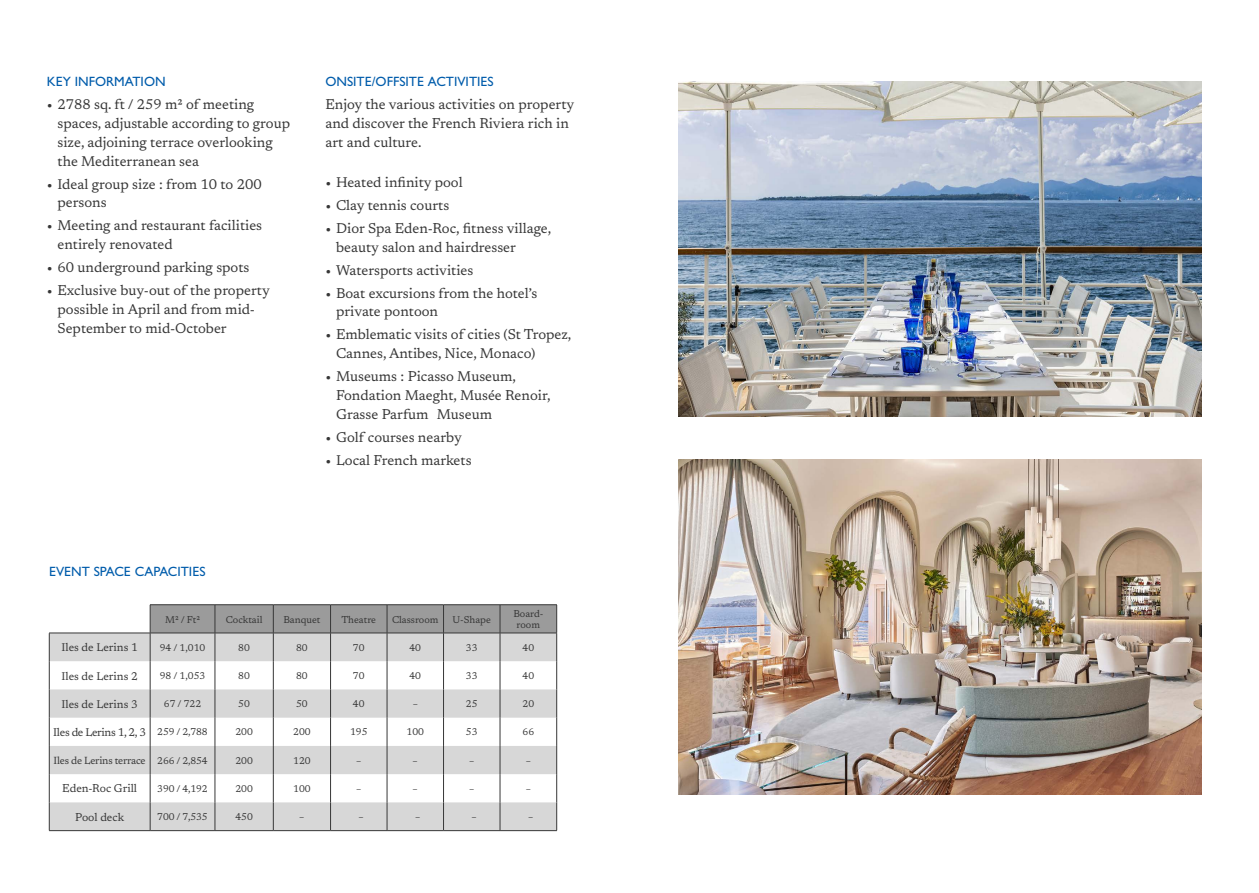
<style>
.page{position:relative;width:1259px;height:893px;background:#fff}
.page>*{position:absolute;margin:0;border:0;box-sizing:border-box;transform-origin:0 0}
.t1{font:14.25px/18.8px "Newsreader";color:#373737}
.t2{font:500 13.5px "Gill Sans MT Pro";color:#005cab}
.t3{font:11.4px "Newsreader";color:#373737}
.t4{font:11.4px "Newsreader";letter-spacing:-.03em;color:#373737}
.t5{font:10.5px "Newsreader";letter-spacing:-.02em;color:#373737}
.t6{font:9.9px/12px "Newsreader";color:#373737;text-align:center}
.s1{font-size:9.9px}
</style>
<div class="page">
<img style="left:679px;top:459px;width:523px;height:336px">
<img style="left:679px;top:81px;width:523px;height:336px">
<svg style="left:50px;top:634px;width:100px;height:196px;fill:#d7d7d7"></svg>
<hr style="left:150px;top:604px;width:65px;height:1px;background:#373737">
<hr style="left:215px;top:604px;width:58px;height:1px;background:#373737">
<hr style="left:273px;top:604px;width:57px;height:1px;background:#373737">
<hr style="left:330px;top:604px;width:57px;height:1px;background:#373737">
<hr style="left:387px;top:604px;width:56px;height:1px;background:#373737">
<hr style="left:443px;top:604px;width:57px;height:1px;background:#373737">
<hr style="left:500px;top:604px;width:57px;height:1px;background:#373737">
<hr style="left:49px;top:633px;width:101px;height:1px;background:#373737">
<svg style="left:49px;top:633px;width:1px;height:197px"></svg>
<hr style="left:49px;top:830px;width:101px;height:1px;background:#373737">
<hr style="left:150px;top:830px;width:65px;height:1px;background:#373737">
<hr style="left:215px;top:830px;width:58px;height:1px;background:#373737">
<hr style="left:273px;top:830px;width:57px;height:1px;background:#373737">
<hr style="left:330px;top:830px;width:57px;height:1px;background:#373737">
<hr style="left:387px;top:830px;width:56px;height:1px;background:#373737">
<hr style="left:443px;top:830px;width:57px;height:1px;background:#373737">
<svg style="left:150px;top:605px;width:407px;height:225px"></svg>
<hr style="left:500px;top:830px;width:57px;height:1px;background:#373737">
<p class="t2" style="left:47px;top:74px;width:120px">KEY INFORMATION</p>
<p class="t1" style="left:58px;top:94px;width:234px;text-indent:-11px">• 2788 sq. ft / 259 m² of meeting spaces, adjustable according to group size, adjoining terrace overlooking the Mediterranean sea</p>
<p class="t1" style="left:58px;top:174px;width:206px;text-indent:-11px">• Ideal group size : from 10 to 200 persons</p>
<p class="t1" style="left:58px;top:215px;width:206px;text-indent:-11px">• Meeting and restaurant facilities entirely renovated</p>
<p class="t1" style="left:47px;top:257px;width:204px">• 60 underground parking spots</p>
<p class="t1" style="left:58px;top:280px;width:214px;text-indent:-11px">• Exclusive buy-out of the property possible in April and from mid-<br>September to mid-October</p>
<p class="t2" style="left:325px;top:74px;width:170px">ONSITE/OFFSITE ACTIVITIES</p>
<p class="t1" style="left:325px;top:94px;width:250px">Enjoy the various activities on property and discover the French Riviera rich in art and culture.</p>
<p class="t1" style="left:325px;top:172px;width:139px">• Heated infinity pool</p>
<p class="t1" style="left:325px;top:195px;width:125px">• Clay tennis courts</p>
<p class="t1" style="left:336px;top:218px;width:217px;text-indent:-11px">• Dior Spa Eden-Roc, fitness village, beauty salon and hairdresser</p>
<p class="t1" style="left:325px;top:260px;width:149px">• Watersports activities</p>
<p class="t1" style="left:336px;top:283px;width:203px;text-indent:-11px">• Boat excursions from the hotel’s private pontoon</p>
<p class="t1" style="left:336px;top:324px;width:237px;text-indent:-11px">• Emblematic visits of cities (St Tropez,<br>Cannes, Antibes, Nice, Monaco)</p>
<p class="t1" style="left:336px;top:366px;width:216px;text-indent:-11px">• Museums : Picasso Museum,<br>Fondation Maeght, Musée Renoir,<br>Grasse Parfum Museum</p>
<p class="t1" style="left:325px;top:427px;width:138px">• Golf courses nearby</p>
<p class="t1" style="left:325px;top:450px;width:148px">• Local French markets</p>
<p class="t2" style="left:49px;top:564px;width:158px">EVENT SPACE CAPACITIES</p>
<p class="t6" style="left:165px;top:613px;width:37px">M² / Ft²</p>
<p class="t6" style="left:226px;top:613px;width:38px">Cocktail</p>
<p class="t6" style="left:283px;top:613px;width:38px">Banquet</p>
<p class="t6" style="left:341px;top:613px;width:36px">Theatre</p>
<p class="t6" style="left:392px;top:613px;width:48px">Classroom</p>
<p class="t6" style="left:452px;top:613px;width:40px">U-Shape</p>
<p class="t6" style="left:513px;top:607px;width:32px">Board&shy;room</p>
<p class="t3" style="left:61px;top:639px;width:78px">Iles de Lerins 1</p>
<p class="t6" style="left:160px;top:641px;width:47px">94 / 1,010</p>
<p class="t6" style="left:238px;top:641px;width:13px">80</p>
<p class="t6" style="left:296px;top:641px;width:13px">80</p>
<p class="t6" style="left:353px;top:641px;width:13px">70</p>
<p class="t6" style="left:409px;top:641px;width:13px">40</p>
<p class="t6" style="left:466px;top:641px;width:13px">33</p>
<p class="t6" style="left:522px;top:641px;width:13px">40</p>
<p class="t3" style="left:61px;top:668px;width:78px">Iles de Lerins 2</p>
<p class="t6" style="left:160px;top:669px;width:47px">98 / 1,053</p>
<p class="t6" style="left:238px;top:669px;width:13px">80</p>
<p class="t6" style="left:296px;top:669px;width:13px">80</p>
<p class="t6" style="left:353px;top:669px;width:13px">70</p>
<p class="t6" style="left:409px;top:669px;width:13px">40</p>
<p class="t6" style="left:466px;top:669px;width:13px">33</p>
<p class="t6" style="left:522px;top:669px;width:13px">40</p>
<p class="t3" style="left:61px;top:696px;width:78px">Iles de Lerins 3</p>
<p class="t6" style="left:164px;top:697px;width:39px">67 / 722</p>
<p class="t6" style="left:238px;top:697px;width:13px">50</p>
<p class="t6" style="left:296px;top:697px;width:13px">50</p>
<p class="t6" style="left:353px;top:697px;width:13px">40</p>
<p class="t6" style="left:413px;top:697px;width:7px">–</p>
<p class="t6" style="left:466px;top:697px;width:13px">25</p>
<p class="t6" style="left:522px;top:697px;width:13px">20</p>
<p class="t4" style="left:53px;top:724px;width:156px">Iles de Lerins 1, 2, 3 <span class="s1">259 / 2,788</span></p>
<p class="t6" style="left:235px;top:726px;width:19px">200</p>
<p class="t6" style="left:293px;top:726px;width:19px">200</p>
<p class="t6" style="left:350px;top:726px;width:19px">195</p>
<p class="t6" style="left:406px;top:726px;width:19px">100</p>
<p class="t6" style="left:466px;top:726px;width:13px">53</p>
<p class="t6" style="left:522px;top:726px;width:13px">66</p>
<p class="t5" style="left:54px;top:753px;width:156px">Iles de Lerins terrace <span class="s1">266 / 2,854</span></p>
<p class="t6" style="left:235px;top:754px;width:19px">200</p>
<p class="t6" style="left:293px;top:754px;width:19px">120</p>
<p class="t6" style="left:356px;top:754px;width:7px">–</p>
<p class="t6" style="left:413px;top:754px;width:7px">–</p>
<p class="t6" style="left:469px;top:754px;width:7px">–</p>
<p class="t6" style="left:526px;top:754px;width:7px">–</p>
<p class="t3" style="left:62px;top:780px;width:76px">Eden-Roc Grill</p>
<p class="t6" style="left:157px;top:782px;width:52px">390 / 4,192</p>
<p class="t6" style="left:235px;top:782px;width:19px">200</p>
<p class="t6" style="left:293px;top:782px;width:19px">100</p>
<p class="t6" style="left:356px;top:782px;width:7px">–</p>
<p class="t6" style="left:413px;top:782px;width:7px">–</p>
<p class="t6" style="left:469px;top:782px;width:7px">–</p>
<p class="t6" style="left:526px;top:782px;width:7px">–</p>
<p class="t3" style="left:75px;top:809px;width:50px">Pool deck</p>
<p class="t6" style="left:157px;top:810px;width:52px">700 / 7,535</p>
<p class="t6" style="left:235px;top:810px;width:19px">450</p>
<p class="t6" style="left:299px;top:810px;width:7px">–</p>
<p class="t6" style="left:358px;top:810px;width:7px">–</p>
<p class="t6" style="left:415px;top:810px;width:7px">–</p>
<p class="t6" style="left:471px;top:810px;width:7px">–</p>
<p class="t6" style="left:528px;top:810px;width:7px">–</p>
</div>
